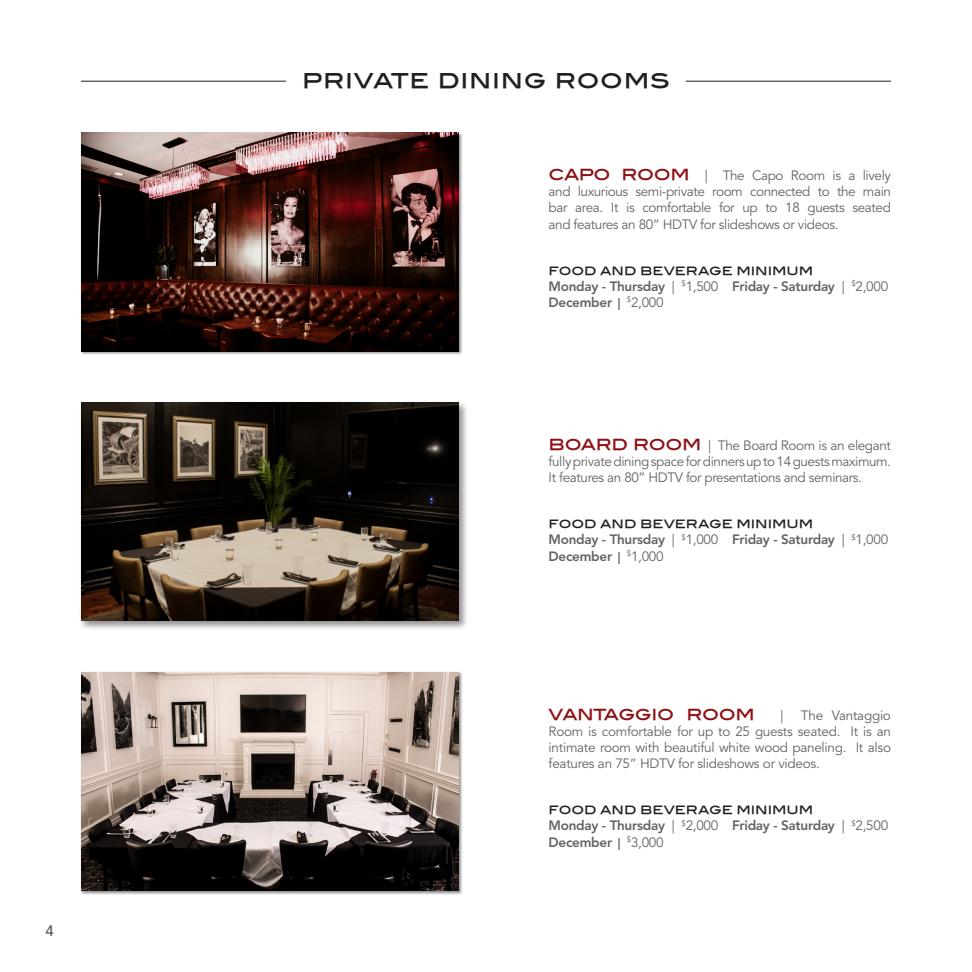
<style>
.page{position:relative;width:972px;height:972px;background:#fff}
.page>*{position:absolute;margin:0;border:0;box-sizing:border-box;transform-origin:0 0}
.t1{font:24px "Blair Md ITCTT Medium";letter-spacing:.03em;color:#231f20}
.t2{font:18px "Blair Md ITCTT Medium";letter-spacing:-.03em;color:#8d1216}
.t3{font:500 15px "Avenir LT Std";color:#57585a}
.t4{font:13.5px/16.2px "Avenir LT Std";letter-spacing:-.03em;color:#636366;text-align:justify}
.t5{font:800 13.5px/16.2px "Avenir LT Std";letter-spacing:-.02em;color:#636366}
.s1{font-family:"Blair Md ITCTT Medium";font-size:18px;color:#8d1216}
.s2{font-family:"Blair Md ITCTT Medium";font-weight:400;color:#231f20}
.s3{font-weight:400}
.s4{font-size:12px}
</style>
<div class="page">
<hr style="left:81px;top:81px;width:205px;height:1px;background:#231f20">
<hr style="left:686px;top:81px;width:205px;height:1px;background:#231f20">
<div style="left:80px;top:132px;width:383px;height:224px;background:#231f20;opacity:.5"></div>
<img style="left:81px;top:133px;width:378px;height:218px">
<div style="left:80px;top:672px;width:383px;height:223px;background:#231f20;opacity:.5"></div>
<img style="left:81px;top:672px;width:378px;height:219px">
<div style="left:79px;top:400px;width:390px;height:231px;background:#231f20;opacity:.5"></div>
<img style="left:81px;top:403px;width:378px;height:218px">
<p class="t3" style="left:46px;top:922px;width:10px">4</p>
<p class="t1" style="left:302px;top:64px;width:369px">PRIVATE DINING ROOMS</p>
<p class="t4" style="left:549px;top:168px;width:344px"><span class="s1">CAPO ROOM</span> | The Capo Room is a lively and luxurious semi-private room connected to the main bar area. It is comfortable for up to 18 guests seated and features an 80” HDTV for slideshows or videos.</p>
<p class="t5" style="left:549px;top:262px;width:341px"><span class="s2">FOOD AND BEVERAGE MINIMUM<br></span>Monday - Thursday <span class="s3">|</span> <sup>$</sup><span class="s3">1,500</span> Friday - Saturday <span class="s3">|</span> <sup>$</sup><span class="s3">2,000<br></span>December <span class="s4">|</span> <sup>$</sup><span class="s3">2,000</span></p>
<p class="t4" style="left:549px;top:438px;width:344px"><span class="s1">BOARD ROOM</span> | The Board Room is an elegant fully private dining space for dinners up to 14 guests maximum.<br>It features an 80” HDTV for presentations and seminars.</p>
<p class="t5" style="left:549px;top:515px;width:341px"><span class="s2">FOOD AND BEVERAGE MINIMUM<br></span>Monday - Thursday <span class="s3">|</span> <sup>$</sup><span class="s3">1,000</span> Friday - Saturday <span class="s3">|</span> <sup>$</sup><span class="s3">1,000<br></span>December <span class="s4">|</span> <sup>$</sup><span class="s3">1,000</span></p>
<p class="t2" style="left:549px;top:702px;width:208px">VANTAGGIO ROOM</p>
<p class="t4" style="left:780px;top:707px;width:4px">|</p>
<p class="t4" style="left:549px;top:707px;width:344px;text-indent:252px">The Vantaggio Room is comfortable for up to 25 guests seated. It is an intimate room with beautiful white wood paneling. It also features an 75” HDTV for slideshows or videos.</p>
<p class="t5" style="left:549px;top:801px;width:341px"><span class="s2">FOOD AND BEVERAGE MINIMUM<br></span>Monday - Thursday <span class="s3">|</span> <sup>$</sup><span class="s3">2,000</span> Friday - Saturday <span class="s3">|</span> <sup>$</sup><span class="s3">2,500<br></span>December <span class="s4">|</span> <sup>$</sup><span class="s3">3,000</span></p>
</div>
